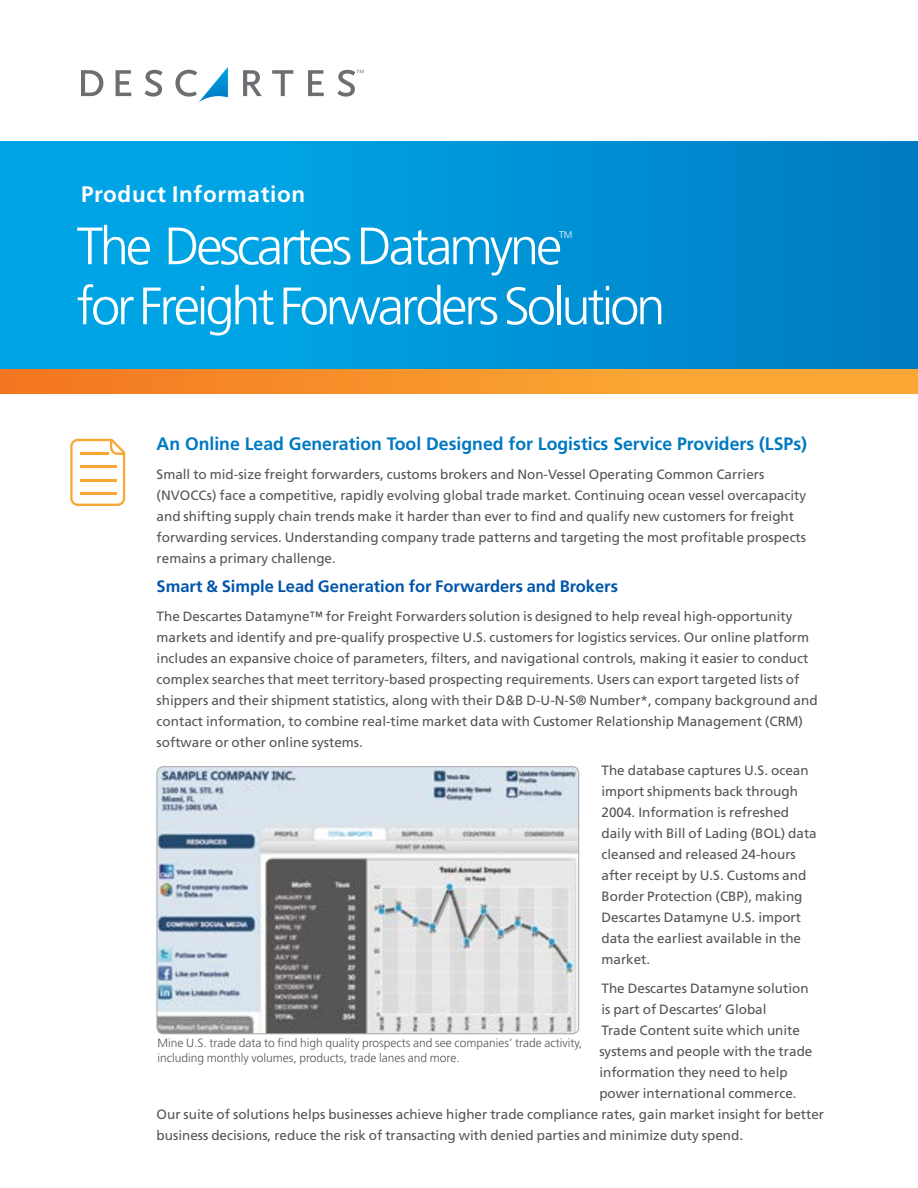
<style>
.page{position:relative;width:918px;height:1188px;background:#fff}
.page>*{position:absolute;margin:0;border:0;box-sizing:border-box;transform-origin:0 0}
.t1{font:300 52.5px "Frutiger LT Std";letter-spacing:-.06em;color:#fff}
.t2{font:700 22.5px "Frutiger LT Std";letter-spacing:.03em;color:#fff}
.t3{font:700 18px "Frutiger LT Std";color:#0079c1}
.t4{font:700 16.5px "Frutiger LT Std";color:#05a}
.t5{font:13.5px/21px "Frutiger LT Std";color:#555}
.t6{font:300 12px/15px "Frutiger LT Std";color:#555}
.t7{font:300 9.6px "Frutiger LT Std";color:#fff}
</style>
<div class="page">
<div style="left:0;top:142px;width:918px;height:228px;background:linear-gradient(to right,#00adeb,#007dc5)"></div>
<div style="left:0;top:370px;width:918px;height:24px;background:linear-gradient(to right,#f47921,#fbb038)"></div>
<svg style="left:81px;top:70px;width:22px;height:26px"></svg>
<svg style="left:116px;top:70px;width:15px;height:26px"></svg>
<svg style="left:145px;top:70px;width:18px;height:27px"></svg>
<svg style="left:175px;top:67px;width:53px;height:35px"></svg>
<svg style="left:243px;top:70px;width:19px;height:26px"></svg>
<svg style="left:272px;top:70px;width:21px;height:26px"></svg>
<svg style="left:308px;top:70px;width:16px;height:26px"></svg>
<svg style="left:337px;top:70px;width:26px;height:27px"></svg>
<svg style="left:70px;top:439px;width:55px;height:67px"></svg>
<img style="left:157px;top:768px;width:422px;height:266px">
<div style="left:157px;top:766px;width:422px;height:268px;border:1px solid #a7a9ac;border-radius:6px"></div>
<h2 class="t2" style="left:81px;top:181px;width:226px">Product Information</h2>
<h1 class="t1" style="left:77px;top:216px;width:487px">The Descartes Datamyne</h1>
<p class="t7" style="left:559px;top:229px;width:15px">TM</p>
<h1 class="t1" style="left:77px;top:276px;width:590px">for Freight Forwarders Solution</h1>
<h3 class="t3" style="left:157px;top:433px;width:652px">An Online Lead Generation Tool Designed for Logistics Service Providers (LSPs)</h3>
<p class="t5" style="left:157px;top:464px;width:651px">Small to mid-size freight forwarders, customs brokers and Non-Vessel Operating Common Carriers (NVOCCs) face a competitive, rapidly evolving global trade market. Continuing ocean vessel overcapacity and shifting supply chain trends make it harder than ever to find and qualify new customers for freight forwarding services. Understanding company trade patterns and targeting the most profitable prospects remains a primary challenge.</p>
<p class="t4" style="left:157px;top:577px;width:463px">Smart &amp; Simple Lead Generation for Forwarders and Brokers</p>
<p class="t5" style="left:157px;top:605px;width:663px">The Descartes Datamyne™ for Freight Forwarders solution is designed to help reveal high-opportunity markets and identify and pre-qualify prospective U.S. customers for logistics services. Our online platform includes an expansive choice of parameters, filters, and navigational controls, making it easier to conduct complex searches that meet territory-based prospecting requirements. Users can export targeted lists of shippers and their shipment statistics, along with their D&amp;B D-U-N-S® Number*, company background and contact information, to combine real-time market data with Customer Relationship Management (CRM) software or other online systems.</p>
<p class="t5" style="left:602px;top:760px;width:217px">The database captures U.S. ocean import shipments back through<br>2004. Information is refreshed daily with Bill of Lading (BOL) data cleansed and released 24-hours after receipt by U.S. Customs and<br>Border Protection (CBP), making<br>Descartes Datamyne U.S. import data the earliest available in the market.</p>
<p class="t5" style="left:602px;top:978px;width:209px">The Descartes Datamyne solution</p>
<p class="t5" style="left:602px;top:999px;width:167px">is part of Descartes’ Global</p>
<p class="t5" style="left:602px;top:1020px;width:200px">Trade Content suite which unite</p>
<p class="t5" style="left:599px;top:1041px;width:215px">systems and people with the trade</p>
<p class="t5" style="left:599px;top:1062px;width:190px">information they need to help</p>
<p class="t5" style="left:599px;top:1083px;width:199px">power international commerce.</p>
<p class="t5" style="left:157px;top:1104px;width:669px">Our suite of solutions helps businesses achieve higher trade compliance rates, gain market insight for better</p>
<p class="t5" style="left:157px;top:1125px;width:588px">business decisions, reduce the risk of transacting with denied parties and minimize duty spend.</p>
<p class="t6" style="left:157px;top:1036px;width:426px">Mine U.S. trade data to find high quality prospects and see companies’ trade activity, including monthly volumes, products, trade lanes and more.</p>
</div>
